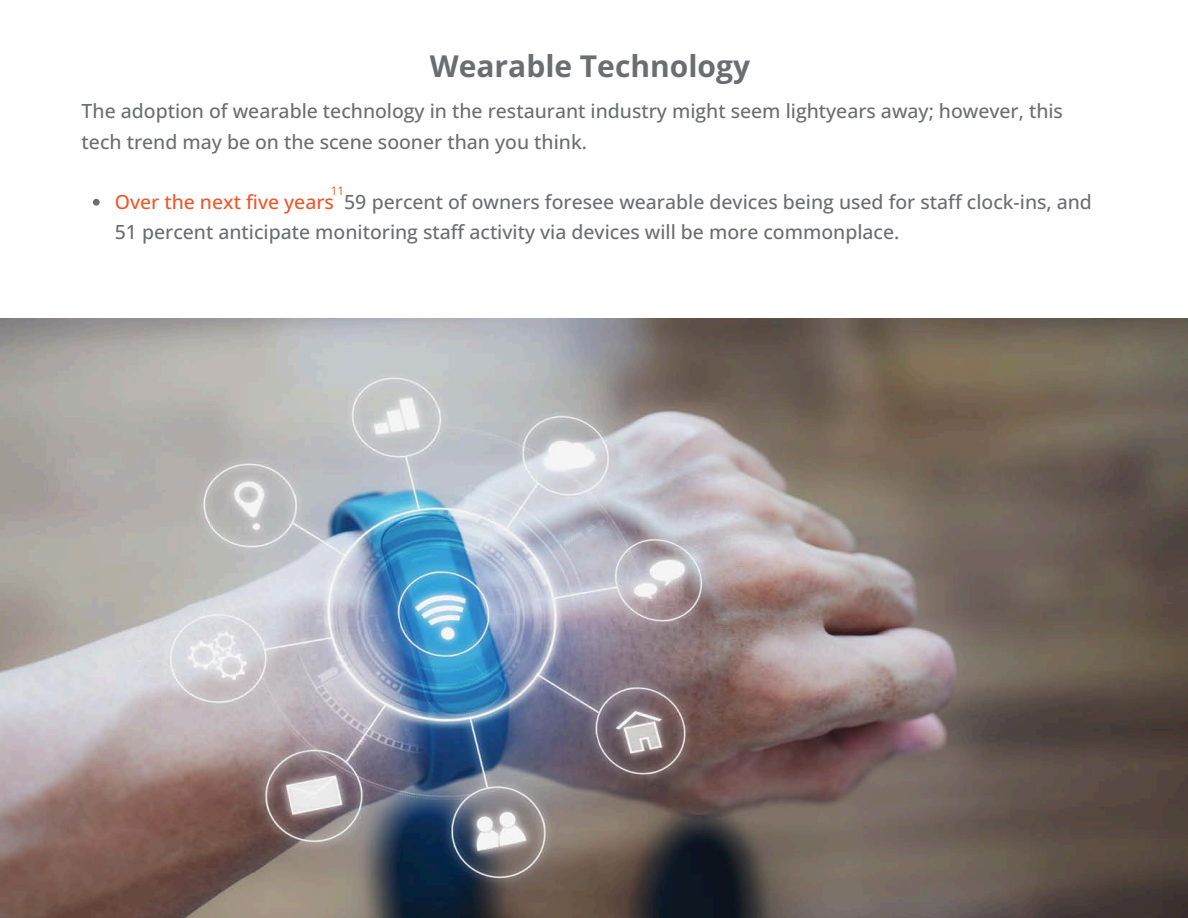
<style>
.page{position:relative;width:1188px;height:918px;background:#fff}
.page>*{position:absolute;margin:0;border:0;box-sizing:border-box;transform-origin:0 0}
.t1{font:700 30px "Open Sans";color:#6c6d70}
.t2{font:500 19.5px/30.3px "Open Sans";color:#6c6d70}
.t3{font:11.7px "Open Sans";color:#f05528}
.s1{color:#f05528}
</style>
<div class="page">
<img style="left:0;top:318px;width:1188px;height:600px">
<svg style="left:93px;top:199px;width:7px;height:7px"></svg>
<h2 class="t1" style="left:430px;top:45px;width:322px">Wearable Technology</h2>
<p class="t2" style="left:82px;top:96px;width:983px">The adoption of wearable technology in the restaurant industry might seem lightyears away; however, this tech trend may be on the scene sooner than you think.</p>
<p class="t3" style="left:331px;top:183px;width:15px">11</p>
<p class="t2" style="left:115px;top:186px;width:979px"><span class="s1">Over the next five years</span> 59 percent of owners foresee wearable devices being used for staff clock-ins, and<br>51 percent anticipate monitoring staff activity via devices will be more commonplace.</p>
</div>
